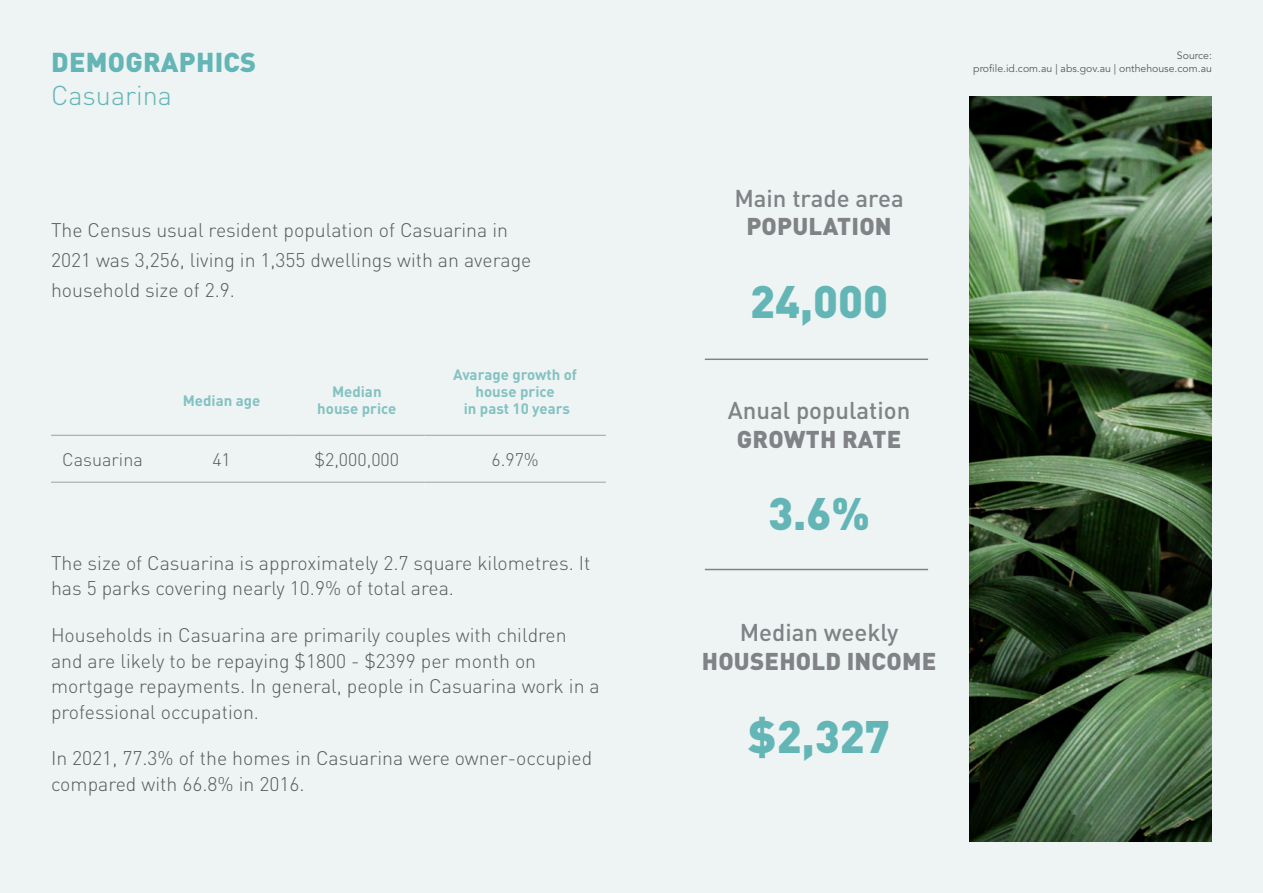
<style>
.page{position:relative;width:1263px;height:893px;background:#edf4f3}
.page>*{position:absolute;margin:0;border:0;box-sizing:border-box;transform-origin:0 0}
.t1{font:900 45px "DIN Pro";color:#64b5b6}
.t2{font:900 27px "DIN Pro";letter-spacing:.01em;color:#64b5b6}
.t3{font:300 27px "DIN Pro";color:#64b5b6}
.t4{font:500 24px "DIN Pro";color:#808285}
.t5{font:900 24px "DIN Pro";letter-spacing:.01em;color:#808285}
.t6{font:300 19.5px/25.5px "DIN Pro";color:#58595b}
.t7{font:300 18px "DIN Pro";color:#58595b}
.t8{font:700 15px/16.8px "DIN Pro";color:#84c1c2;text-align:center}
.t9{font:10.5px/12.6px "Avenir LT Std";color:#58595b;text-align:right}
</style>
<div class="page">
<hr style="left:51px;top:435px;width:103px;height:1px;background:#a7a9ac">
<hr style="left:154px;top:435px;width:135px;height:1px;background:#a7a9ac">
<hr style="left:289px;top:435px;width:135px;height:1px;background:#a7a9ac">
<hr style="left:424px;top:435px;width:182px;height:1px;background:#a7a9ac">
<hr style="left:51px;top:482px;width:103px;height:1px;background:#a7a9ac">
<hr style="left:154px;top:482px;width:135px;height:1px;background:#a7a9ac">
<hr style="left:289px;top:482px;width:135px;height:1px;background:#a7a9ac">
<hr style="left:424px;top:482px;width:182px;height:1px;background:#a7a9ac">
<hr style="left:705px;top:359px;width:223px;height:1px;background:#808285">
<hr style="left:705px;top:569px;width:223px;height:1px;background:#808285">
<img style="left:969px;top:96px;width:243px;height:746px">
<h2 class="t2" style="left:51px;top:44px;width:207px">DEMOGRAPHICS</h2>
<h2 class="t3" style="left:51px;top:76px;width:123px">Casuarina</h2>
<p class="t6" style="left:51px;top:214px;width:482px;line-height:30px">The Census usual resident population of Casuarina in<br>2021 was 3,256, living in 1,355 dwellings with an average household size of 2.9.</p>
<p class="t8" style="left:183px;top:391px;width:79px">Median age</p>
<p class="t8" style="left:317px;top:383px;width:80px">Median house price</p>
<p class="t8" style="left:453px;top:366px;width:125px">Avarage growth of house price<br>in past 10 years</p>
<p class="t7" style="left:62px;top:447px;width:82px">Casuarina</p>
<p class="t7" style="left:212px;top:447px;width:20px">41</p>
<p class="t7" style="left:314px;top:447px;width:86px">$2,000,000</p>
<p class="t7" style="left:491px;top:447px;width:49px">6.97%</p>
<p class="t6" style="left:51px;top:549px;width:541px">The size of Casuarina is approximately 2.7 square kilometres. It has 5 parks covering nearly 10.9% of total area.</p>
<p class="t6" style="left:51px;top:622px;width:550px">Households in Casuarina are primarily couples with children and are likely to be repaying $1800 - $2399 per month on mortgage repayments. In general, people in Casuarina work in a professional occupation.</p>
<p class="t6" style="left:51px;top:745px;width:543px">In 2021, 77.3% of the homes in Casuarina were owner-occupied compared with 66.8% in 2016.</p>
<p class="t9" style="left:973px;top:49px;width:240px">Source:<br>profile.id.com.au | abs.gov.au | onthehouse.com.au</p>
<p class="t4" style="left:734px;top:182px;width:171px">Main trade area</p>
<p class="t5" style="left:746px;top:210px;width:147px">POPULATION</p>
<h1 class="t1" style="left:750px;top:271px;width:140px">24,000</h1>
<p class="t4" style="left:728px;top:394px;width:184px">Anual population</p>
<p class="t5" style="left:737px;top:423px;width:166px">GROWTH RATE</p>
<h1 class="t1" style="left:768px;top:484px;width:103px">3.6%</h1>
<p class="t4" style="left:740px;top:616px;width:160px">Median weekly</p>
<p class="t5" style="left:702px;top:645px;width:236px">HOUSEHOLD INCOME</p>
<h1 class="t1" style="left:748px;top:706px;width:143px">$2,327</h1>
</div>
